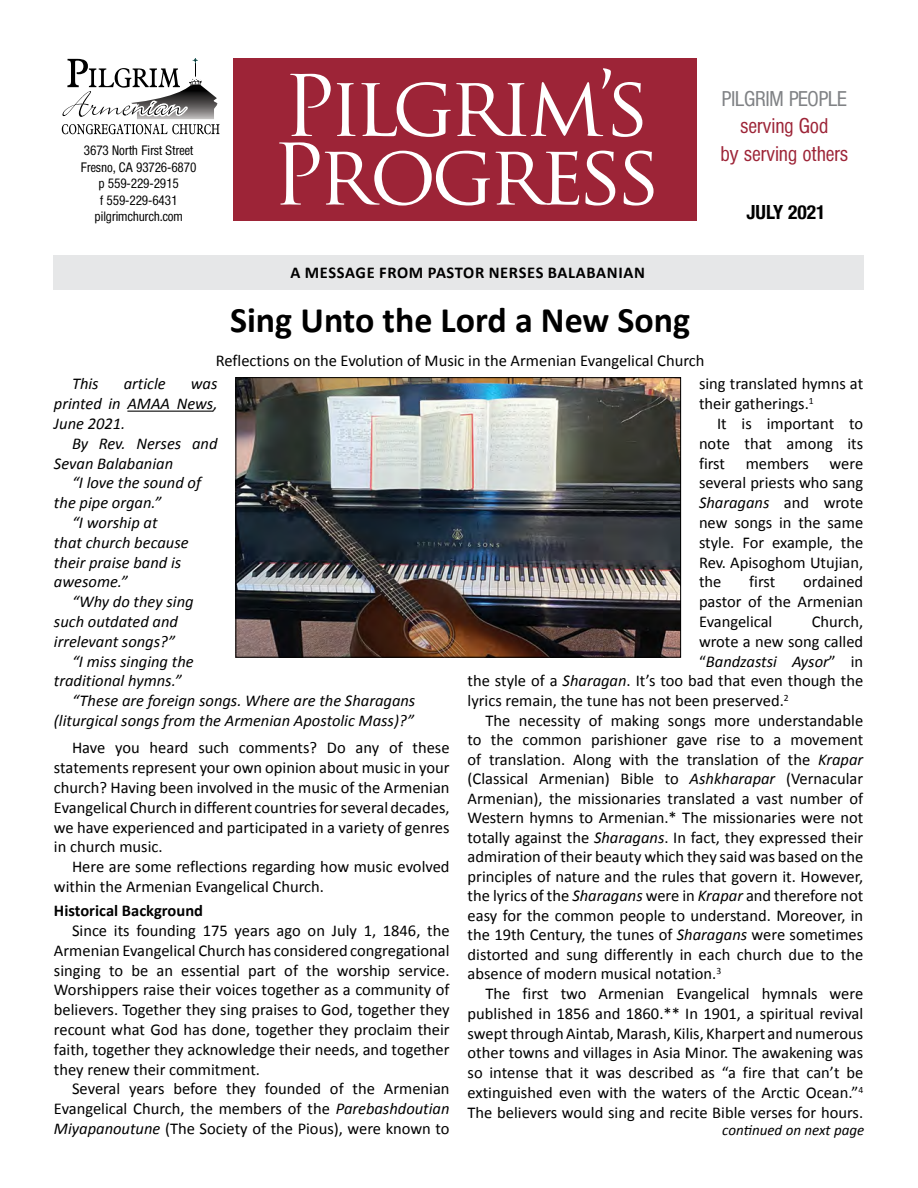
<style>
.page{position:relative;width:918px;height:1188px;background:#fff}
.page>*{position:absolute;margin:0;border:0;box-sizing:border-box;transform-origin:0 0}
.t1{font:82.35px/68.6px "Trajan Pro";letter-spacing:-.06em;color:#fff}
.t2{font:700 36px "Calibri";color:#000}
.t3{font:300 21px/27px "Helten Condensed";letter-spacing:.02em;color:#9d2437;text-align:center}
.t4{font:300 21px "Helten Condensed";letter-spacing:.02em;color:#808285}
.t5{font:700 condensed 19.5px "Helvetica Neue";color:#000}
.t6{font:16.5px/19.8px "Calibri";color:#000;text-align:justify}
.t7{font:italic 16.5px/19.8px "Calibri";color:#000;text-align:justify}
.t8{font:700 16.5px "Calibri";letter-spacing:.03em;color:#000}
.t9{font:700 16.5px "Calibri";color:#000}
.t10{font:italic 15px "Calibri";color:#000}
.t11{font:300 13.5px/16.5px "Helten Condensed";letter-spacing:.02em;color:#000;text-align:center}
.s1{font-style:italic}
.s2{font-style:normal}
</style>
<div class="page">
<div style="left:54px;top:256px;width:810px;height:34px;background:#e6e7e8"></div>
<div style="left:233px;top:59px;width:464px;height:162px;background:#9d2437"></div>
<svg style="left:61px;top:58px;width:159px;height:77px"></svg>
<hr style="left:127px;top:411px;width:86px;height:1px;background:#000">
<img style="left:238px;top:379px;width:441px;height:277px">
<div style="left:236px;top:377px;width:445px;height:281px;border:1px solid #000"></div>
<p class="t11" style="left:81px;top:142px;width:117px">3673 North First Street<br>Fresno, CA 93726-6870 p 559-229-2915<br>f 559-229-6431 pilgrimchurch.com</p>
<h1 class="t1" style="left:272px;top:71px;width:391px">Pilgrim’s<br>Progress</h1>
<p class="t4" style="left:722px;top:88px;width:126px">PILGRIM PEOPLE</p>
<p class="t3" style="left:721px;top:113px;width:129px">serving God<br>by serving others</p>
<p class="t5" style="left:746px;top:196px;width:81px">JULY 2021</p>
<p class="t8" style="left:290px;top:262px;width:356px">A MESSAGE FROM PASTOR NERSES BALABANIAN</p>
<h2 class="t2" style="left:230px;top:298px;width:462px">Sing Unto the Lord a New Song</h2>
<p class="t6" style="left:216px;top:350px;width:490px">Reflections on the Evolution of Music in the Armenian Evangelical Church</p>
<p class="t7" style="left:72px;top:373px;width:28px">This</p>
<p class="t7" style="left:124px;top:373px;width:43px">article</p>
<p class="t7" style="left:54px;top:373px;width:165px;text-indent:137px">was printed in AMAA News, June 2021.</p>
<p class="t7" style="left:54px;top:433px;width:165px;text-indent:18px">By Rev. Nerses and<br>Sevan Balabanian</p>
<p class="t7" style="left:72px;top:472px;width:131px">“I love the sound of</p>
<p class="t7" style="left:54px;top:492px;width:109px">the pipe organ.”</p>
<p class="t7" style="left:72px;top:512px;width:87px">“I worship at</p>
<p class="t7" style="left:54px;top:532px;width:136px">that church because</p>
<p class="t7" style="left:54px;top:552px;width:129px">their praise band is</p>
<p class="t7" style="left:54px;top:571px;width:75px">awesome.”</p>
<p class="t7" style="left:72px;top:591px;width:123px">“Why do they sing</p>
<p class="t7" style="left:54px;top:611px;width:126px">such outdated and</p>
<p class="t7" style="left:54px;top:631px;width:123px">irrelevant songs?”</p>
<p class="t7" style="left:72px;top:651px;width:123px">“I miss singing the</p>
<p class="t7" style="left:54px;top:670px;width:129px">traditional hymns.”</p>
<p class="t7" style="left:72px;top:690px;width:345px">“These are foreign songs. Where are the Sharagans</p>
<p class="t7" style="left:54px;top:710px;width:361px">(liturgical songs from the Armenian Apostolic Mass)?”</p>
<p class="t6" style="left:54px;top:737px;width:397px;text-indent:18px">Have you heard such comments? Do any of these statements represent your own opinion about music in your church? Having been involved in the music of the Armenian Evangelical Church in different countries for several decades, we have experienced and participated in a variety of genres in church music.</p>
<p class="t6" style="left:54px;top:856px;width:397px;text-indent:18px">Here are some reflections regarding how music evolved within the Armenian Evangelical Church.</p>
<p class="t9" style="left:54px;top:900px;width:151px">Historical Background</p>
<p class="t6" style="left:54px;top:920px;width:397px;text-indent:18px">Since its founding 175 years ago on July 1, 1846, the Armenian Evangelical Church has considered congregational singing to be an essential part of the worship service.<br>Worshippers raise their voices together as a community of believers. Together they sing praises to God, together they recount what God has done, together they proclaim their faith, together they acknowledge their needs, and together they renew their commitment.</p>
<p class="t6" style="left:54px;top:1078px;width:397px;text-indent:18px">Several years before they founded of the Armenian Evangelical Church, the members of the <span class="s1">Parebashdoutian Miyapanoutune</span> (The Society of the Pious), were known to</p>
<p class="t6" style="left:699px;top:373px;width:166px">sing translated hymns at their gatherings.<sup>1</sup></p>
<p class="t6" style="left:699px;top:413px;width:166px;text-indent:18px">It is important to note that among its first members were several priests who sang <span class="s1">Sharagans</span> and wrote new songs in the same style. For example, the Rev. Apisoghom Utujian, the</p>
<p class="t6" style="left:749px;top:571px;width:28px">first</p>
<p class="t6" style="left:699px;top:571px;width:166px;text-indent:104px">ordained pastor of the Armenian Evangelical</p>
<p class="t6" style="left:812px;top:611px;width:53px">Church,</p>
<p class="t6" style="left:699px;top:631px;width:166px">wrote a new song called</p>
<p class="t7" style="left:699px;top:651px;width:166px"><span class="s2">“</span>Bandzastsi Aysor<span class="s2">” in</span></p>
<p class="t6" style="left:468px;top:670px;width:397px">the style of a <span class="s1">Sharagan</span>. It’s too bad that even though the</p>
<p class="t6" style="left:468px;top:690px;width:323px">lyrics remain, the tune has not been preserved.<sup>2</sup></p>
<p class="t6" style="left:486px;top:710px;width:379px">The necessity of making songs more understandable</p>
<p class="t6" style="left:468px;top:729px;width:397px">to the common parishioner gave rise to a movement</p>
<p class="t6" style="left:468px;top:749px;width:397px">of translation. Along with the translation of the <span class="s1">Krapar</span></p>
<p class="t6" style="left:468px;top:768px;width:397px">(Classical Armenian) Bible to <span class="s1">Ashkharapar</span> (Vernacular</p>
<p class="t6" style="left:468px;top:788px;width:397px">Armenian), the missionaries translated a vast number of</p>
<p class="t6" style="left:468px;top:807px;width:397px">Western hymns to Armenian.* The missionaries were not</p>
<p class="t6" style="left:468px;top:827px;width:397px">totally against the <span class="s1">Sharagans</span>. In fact, they expressed their</p>
<p class="t6" style="left:468px;top:846px;width:397px">admiration of their beauty which they said was based on the</p>
<p class="t6" style="left:468px;top:866px;width:397px">principles of nature and the rules that govern it. However,</p>
<p class="t6" style="left:468px;top:885px;width:397px">the lyrics of the <span class="s1">Sharagans</span> were in <span class="s1">Krapar</span> and therefore not</p>
<p class="t6" style="left:468px;top:905px;width:397px">easy for the common people to understand. Moreover, in</p>
<p class="t6" style="left:468px;top:924px;width:397px">the 19th Century, the tunes of <span class="s1">Sharagans</span> were sometimes</p>
<p class="t6" style="left:468px;top:944px;width:397px">distorted and sung differently in each church due to the</p>
<p class="t6" style="left:468px;top:963px;width:255px">absence of modern musical notation.<sup>3</sup></p>
<p class="t6" style="left:486px;top:983px;width:379px">The first two Armenian Evangelical hymnals were</p>
<p class="t6" style="left:468px;top:1003px;width:397px">published in 1856 and 1860.** In 1901, a spiritual revival</p>
<p class="t6" style="left:468px;top:1023px;width:397px">swept through Aintab, Marash, Kilis, Kharpert and numerous</p>
<p class="t6" style="left:468px;top:1042px;width:397px">other towns and villages in Asia Minor. The awakening was</p>
<p class="t6" style="left:468px;top:1062px;width:397px">so intense that it was described as “a fire that can’t be</p>
<p class="t6" style="left:468px;top:1082px;width:397px">extinguished even with the waters of the Arctic Ocean.”<sup>4</sup></p>
<p class="t6" style="left:468px;top:1102px;width:397px">The believers would sing and recite Bible verses for hours.</p>
<p class="t10" style="left:722px;top:1120px;width:144px">continued on next page</p>
</div>
